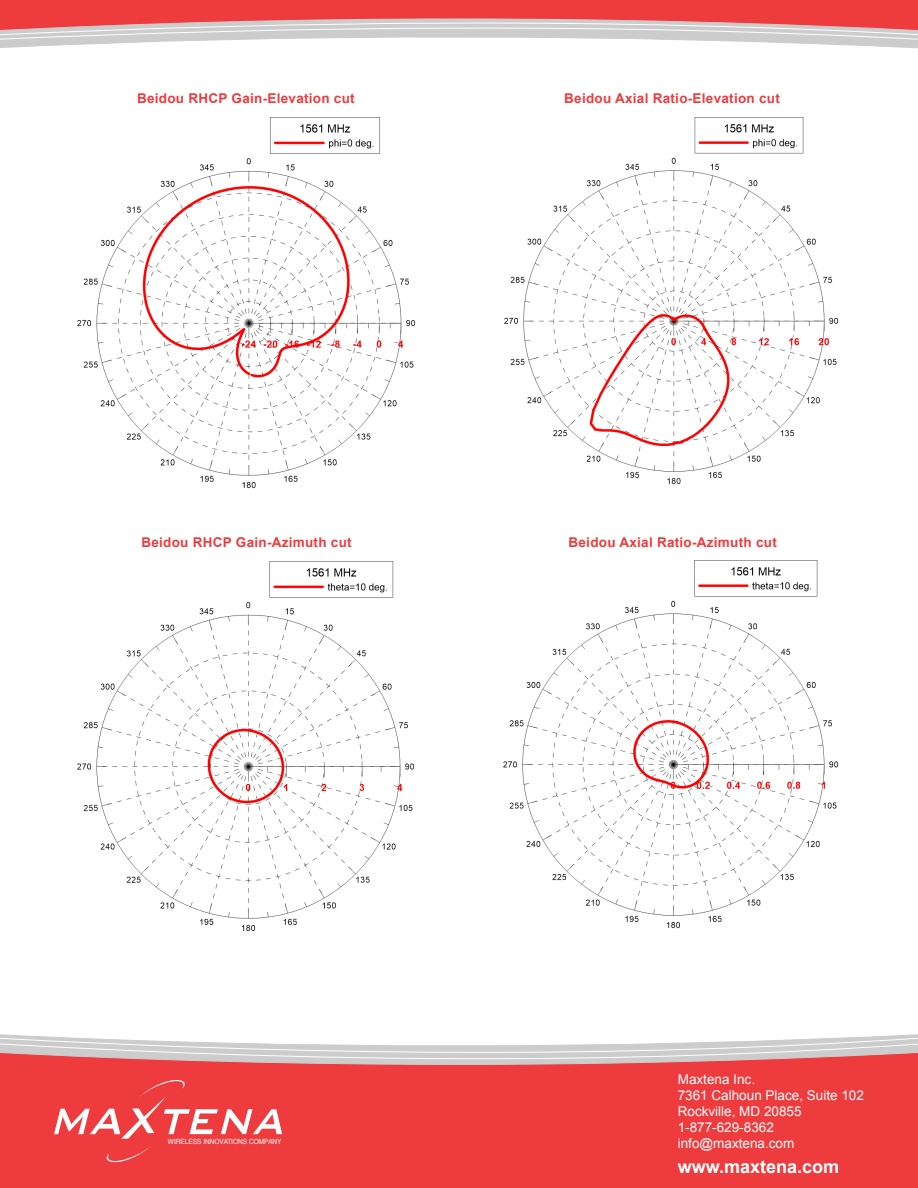
<style>
.page{position:relative;width:918px;height:1188px;background:#fff}
.page>*{position:absolute;margin:0;border:0;box-sizing:border-box;transform-origin:0 0}
.t1{font:700 18px "Arial";color:#fff}
.t2{font:700 13.5px "Arial";letter-spacing:.02em;color:#ee3b3d}
.t3{font:13.5px "Arial";color:#fff}
.t4{font:7.2px "Helvetica";color:#fff;scale:.91 1}
</style>
<div class="page">
<svg style="left:0;top:0;width:918px;height:49px"></svg>
<div style="left:0;top:1169px;width:918px;height:19px;background:#ee3b3d"></div>
<svg style="left:0;top:1034px;width:918px;height:135px;background:#eb5f60"></svg>
<img style="left:504px;top:117px;width:335px;height:368px">
<img style="left:78px;top:118px;width:337px;height:371px">
<img style="left:503px;top:561px;width:335px;height:368px">
<img style="left:77px;top:562px;width:338px;height:370px">
<p class="t2" style="left:137px;top:89px;width:219px">Beidou RHCP Gain-Elevation cut</p>
<p class="t2" style="left:564px;top:90px;width:217px">Beidou Axial Ratio-Elevation cut</p>
<p class="t2" style="left:141px;top:533px;width:212px">Beidou RHCP Gain-Azimuth cut</p>
<p class="t2" style="left:569px;top:533px;width:210px">Beidou Axial Ratio-Azimuth cut</p>
<p class="t4" style="left:168px;top:1135px;width:126px">WIRELESS INNOVATIONS COMPANY</p>
<p class="t3" style="left:678px;top:1070px;width:79px">Maxtena Inc.</p>
<p class="t3" style="left:678px;top:1086px;width:188px">7361 Calhoun Place, Suite 102</p>
<p class="t3" style="left:678px;top:1102px;width:125px">Rockville, MD 20855</p>
<p class="t3" style="left:678px;top:1119px;width:98px">1-877-629-8362</p>
<p class="t3" style="left:678px;top:1135px;width:118px">info@maxtena.com</p>
<p class="t1" style="left:678px;top:1155px;width:163px">www.maxtena.com</p>
</div>
